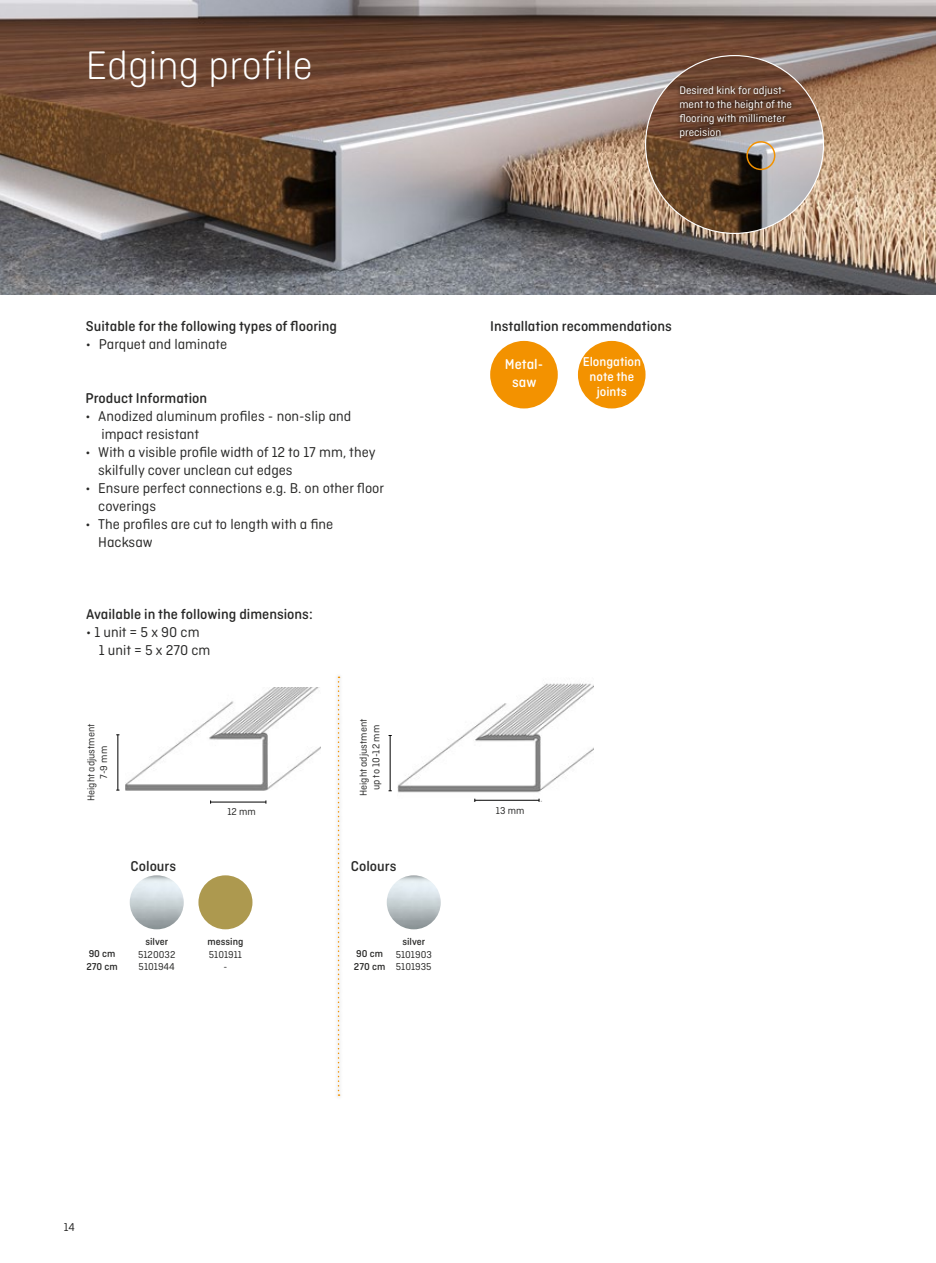
<style>
.page{position:relative;width:936px;height:1263px;background:#fff}
.page>*{position:absolute;margin:0;border:0;box-sizing:border-box;transform-origin:0 0}
.t1{font:300 42px "Ciutadella Rounded";color:#fff}
.t2{font:15px/18px "Ciutadella Rounded";color:#282827}
.t3{font:500 15px "Ciutadella Rounded";color:#282827}
.t4{font:500 15px/18px "Ciutadella Rounded";color:#fff;text-align:center}
.t5{font:500 13.5px/15px "Ciutadella Rounded";color:#fff;text-align:center}
.t6{font:12px "Ciutadella Rounded";color:#282827}
.t7{font:11.55px/13.8px "Ciutadella Rounded";color:#fff}
.t8{font:10.5px/12.6px "Ciutadella Rounded";color:#282827;text-align:center}
.t9{font:500 10.5px/12.6px "Ciutadella Rounded";color:#282827}
</style>
<div class="page">
<img style="left:0;top:0;width:935px;height:294px">
<div style="left:490px;top:341px;width:67px;height:67px;background:#f39200;border-radius:50%"></div>
<div style="left:578px;top:341px;width:67px;height:67px;background:#f39200;border-radius:50%"></div>
<img style="left:130px;top:875px;width:54px;height:54px;border-radius:27px">
<div style="left:198px;top:875px;width:54px;height:54px;background:#ad994f;border-radius:27px"></div>
<img style="left:387px;top:875px;width:54px;height:54px;border-radius:27px">
<img style="left:645px;top:56px;width:178px;height:177px;border-radius:89px">
<div style="left:675px;top:82px;width:120px;height:60px;background:#000;opacity:.39"></div>
<div style="left:746px;top:141px;width:29px;height:29px;border:2px solid #f39200;border-radius:50%"></div>
<img style="left:125px;top:687px;width:196px;height:104px">
<hr style="left:210px;top:802px;width:56px;height:1px;background:#000">
<hr style="left:117px;top:735px;width:1px;height:55px;background:#000">
<img style="left:397px;top:683px;width:196px;height:118px">
<hr style="left:390px;top:735px;width:1px;height:56px;background:#000">
<hr style="left:475px;top:800px;width:64px;height:1px;background:#000">
<div style="left:333px;top:672px;width:10px;height:428px;background:#000;opacity:.25"></div>
<svg style="left:338px;top:676px;width:1px;height:420px"></svg>
<h1 class="t1" style="left:86px;top:42px;width:228px">Edging profile</h1>
<p class="t7" style="left:679px;top:83px;width:114px">Desired kink for adjust&shy;ment to the height of the flooring with millimeter precision</p>
<p class="t3" style="left:86px;top:317px;width:252px">Suitable for the following types of flooring</p>
<p class="t2" style="left:86px;top:335px;width:143px">• Parquet and laminate</p>
<p class="t3" style="left:85px;top:389px;width:123px">Product Information</p>
<p class="t2" style="left:101px;top:407px;width:251px;text-indent:-16px">• Anodized aluminum profiles - non-slip and impact resistant</p>
<p class="t2" style="left:98px;top:443px;width:279px;text-indent:-13px">• With a visible profile width of 12 to 17 mm, they skilfully cover unclean cut edges</p>
<p class="t2" style="left:98px;top:479px;width:287px;text-indent:-13px">• Ensure perfect connections e.g. B. on other floor coverings</p>
<p class="t2" style="left:98px;top:515px;width:236px;text-indent:-13px">• The profiles are cut to length with a fine<br>Hacksaw</p>
<p class="t3" style="left:86px;top:605px;width:228px">Available in the following dimensions:</p>
<p class="t2" style="left:99px;top:623px;width:113px;text-indent:-13px">• 1 unit = 5 x 90 cm<br>1 unit = 5 x 270 cm</p>
<p class="t8" style="left:85px;top:801px;width:79px;rotate:-90deg">Height adjustment<br>7-9 mm</p>
<p class="t8" style="left:357px;top:796px;width:79px;rotate:-90deg">Height adjustment up to 10-12 mm</p>
<p class="t3" style="left:131px;top:857px;width:47px">Colours</p>
<p class="t8" style="left:227px;top:805px;width:30px">12 mm</p>
<p class="t3" style="left:351px;top:857px;width:47px">Colours</p>
<p class="t9" style="left:145px;top:935px;width:24px">silver</p>
<p class="t8" style="left:138px;top:948px;width:39px;text-align:left">5120032<br>5101944</p>
<p class="t9" style="left:207px;top:935px;width:37px">messing</p>
<p class="t8" style="left:209px;top:948px;width:35px">5101911 -</p>
<p class="t9" style="left:86px;top:948px;width:33px">90 cm<br>270 cm</p>
<p class="t9" style="left:354px;top:948px;width:33px">90 cm<br>270 cm</p>
<p class="t9" style="left:402px;top:935px;width:24px">silver</p>
<p class="t8" style="left:395px;top:948px;width:38px;text-align:left">5101903<br>5101935</p>
<p class="t3" style="left:490px;top:317px;width:183px">Installation recommendations</p>
<p class="t4" style="left:505px;top:355px;width:40px">Metal&shy;saw</p>
<p class="t5" style="left:582px;top:354px;width:60px">Elongation note the joints</p>
<p class="t8" style="left:496px;top:804px;width:30px">13 mm</p>
<p class="t6" style="left:64px;top:1220px;width:12px">14</p>
</div>
